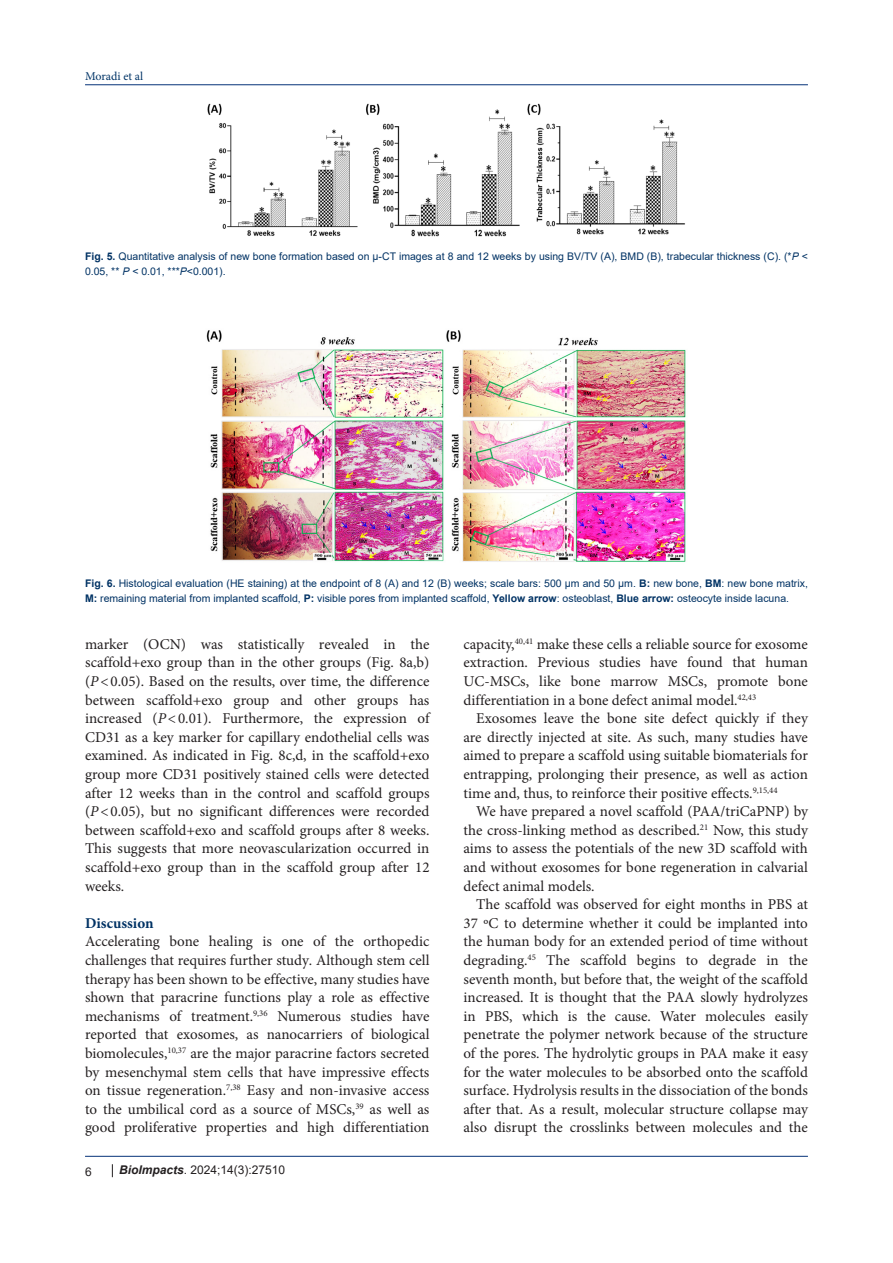
<style>
.page{position:relative;width:893px;height:1263px;background:#fff}
.page>*{position:absolute;margin:0;border:0;box-sizing:border-box;transform-origin:0 0}
.t1{font:15px/18.6px "Minion Pro";color:#231f20;text-align:justify}
.t2{font:700 15px "Minion Pro";color:#003264}
.t3{font:12px "Arial";color:#231f20}
.t4{font:12px "Minion Pro";color:#003466}
.t5{font:10.5px/15px "Arial";color:#003264}
.s1{font-weight:700}
.s2{font-style:italic}
.s3{font-weight:700;font-style:italic}
</style>
<div class="page">
<hr style="left:85px;top:84px;width:723px;height:1px;background:#053278">
<hr style="left:85px;top:1156px;width:723px;height:1px;background:#053278">
<svg style="left:112px;top:1164px;width:1px;height:13px"></svg>
<img style="left:207px;top:103px;width:478px;height:134px">
<img style="left:206px;top:330px;width:480px;height:232px">
<p class="t4" style="left:85px;top:68px;width:60px">Moradi et al</p>
<p class="t5" style="left:85px;top:249px;width:724px"><span class="s1">Fig. 5.</span> Quantitative analysis of new bone formation based on µ-CT images at 8 and 12 weeks by using BV/TV (A), BMD (B), trabecular thickness (C). (*<span class="s2">P</span> &lt;<br>0.05, ** <span class="s2">P</span> &lt; 0.01, ***<span class="s2">P</span>&lt;0.001).</p>
<p class="t5" style="left:85px;top:575px;width:724px"><span class="s1">Fig. 6.</span> Histological evaluation (HE staining) at the endpoint of 8 (A) and 12 (B) weeks; scale bars: 500 µm and 50 µm. <span class="s1">B:</span> new bone, <span class="s1">BM</span>: new bone matrix,<br><span class="s1">M:</span> remaining material from implanted scaffold, <span class="s1">P:</span> visible pores from implanted scaffold, <span class="s1">Yellow arrow</span>: osteoblast, <span class="s1">Blue arrow:</span> osteocyte inside lacuna.</p>
<p class="t1" style="left:85px;top:635px;width:346px">marker (OCN) was statistically revealed in the scaffold+exo group than in the other groups (Fig. 8a,b) (<span class="s2">P</span>&lt;0.05). Based on the results, over time, the difference between scaffold+exo group and other groups has increased (<span class="s2">P</span>&lt;0.01). Furthermore, the expression of CD31 as a key marker for capillary endothelial cells was examined. As indicated in Fig. 8c,d, in the scaffold+exo group more CD31 positively stained cells were detected after 12 weeks than in the control and scaffold groups (<span class="s2">P</span>&lt;0.05), but no significant differences were recorded between scaffold+exo and scaffold groups after 8 weeks.<br>This suggests that more neovascularization occurred in scaffold+exo group than in the scaffold group after 12 weeks.</p>
<p class="t2" style="left:85px;top:912px;width:70px">Discussion</p>
<p class="t1" style="left:85px;top:932px;width:346px">Accelerating bone healing is one of the orthopedic challenges that requires further study. Although stem cell therapy has been shown to be effective, many studies have shown that paracrine functions play a role as effective mechanisms of treatment.<sup>9,36</sup> Numerous studies have reported that exosomes, as nanocarriers of biological biomolecules,<sup>10,37</sup> are the major paracrine factors secreted by mesenchymal stem cells that have impressive effects on tissue regeneration.<sup>7,38</sup> Easy and non-invasive access to the umbilical cord as a source of MSCs,<sup>39</sup> as well as good proliferative properties and high differentiation</p>
<p class="t3" style="left:85px;top:1163px;width:8px">6</p>
<p class="t3" style="left:119px;top:1162px;width:168px"><span class="s3">BioImpacts</span>. 2024;14(3):27510</p>
<p class="t1" style="left:463px;top:635px;width:346px">capacity,<sup>40,41</sup> make these cells a reliable source for exosome extraction. Previous studies have found that human UC-MSCs, like bone marrow MSCs, promote bone differentiation in a bone defect animal model.<sup>42,43</sup></p>
<p class="t1" style="left:463px;top:709px;width:346px;text-indent:13px">Exosomes leave the bone site defect quickly if they are directly injected at site. As such, many studies have aimed to prepare a scaffold using suitable biomaterials for entrapping, prolonging their presence, as well as action time and, thus, to reinforce their positive effects.<sup>9,15,44</sup></p>
<p class="t1" style="left:463px;top:802px;width:346px;text-indent:13px">We have prepared a novel scaffold (PAA/triCaPNP) by the cross-linking method as described.<sup>21</sup> Now, this study aims to assess the potentials of the new 3D scaffold with and without exosomes for bone regeneration in calvarial defect animal models.</p>
<p class="t1" style="left:463px;top:895px;width:346px;text-indent:13px">The scaffold was observed for eight months in PBS at 37 ºC to determine whether it could be implanted into the human body for an extended period of time without degrading.<sup>45</sup> The scaffold begins to degrade in the seventh month, but before that, the weight of the scaffold increased. It is thought that the PAA slowly hydrolyzes in PBS, which is the cause. Water molecules easily penetrate the polymer network because of the structure of the pores. The hydrolytic groups in PAA make it easy for the water molecules to be absorbed onto the scaffold surface. Hydrolysis results in the dissociation of the bonds after that. As a result, molecular structure collapse may also disrupt the crosslinks between molecules and the</p>
</div>
